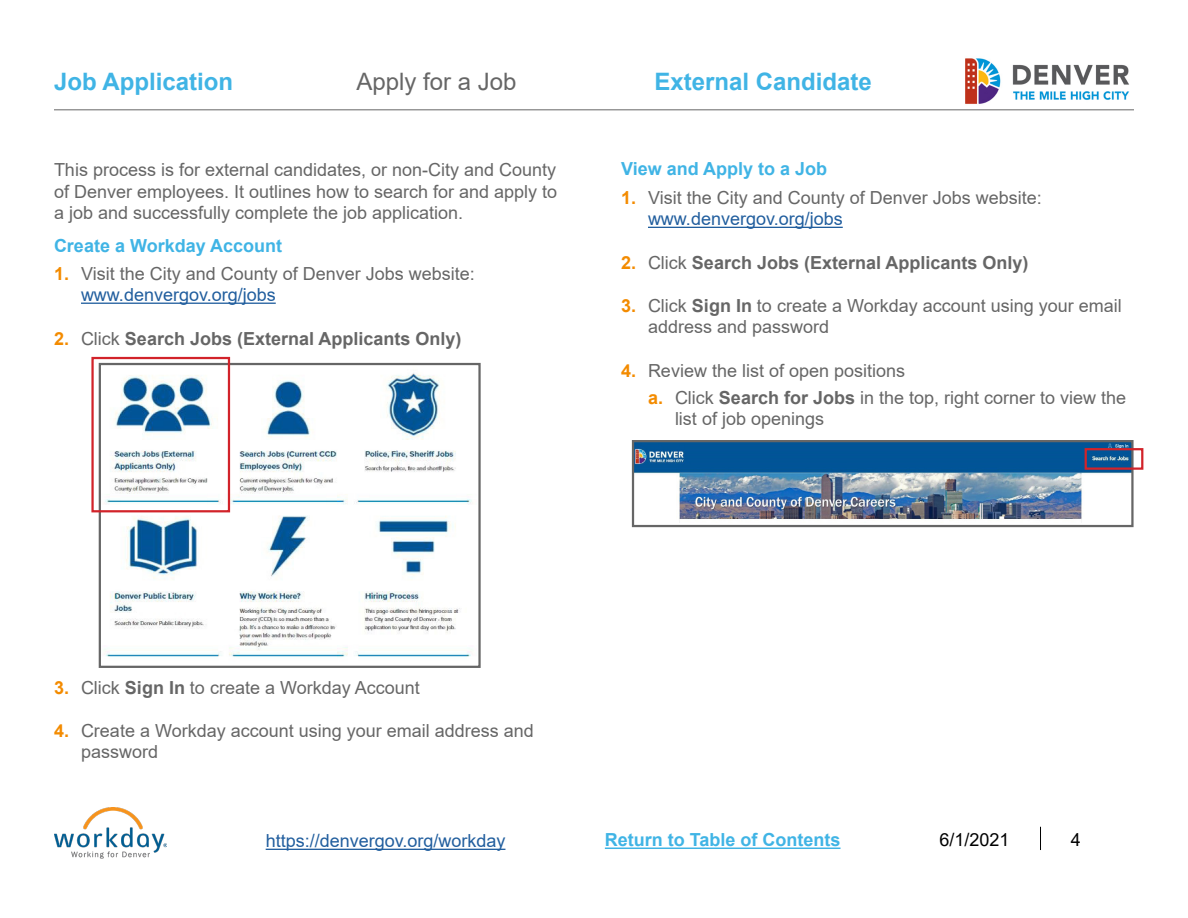
<style>
.page{position:relative;width:1188px;height:918px;background:#fff}
.page>*{position:absolute;margin:0;border:0;box-sizing:border-box;transform-origin:0 0}
.t1{font:700 24px "Arial";color:#40b4e5}
.t2{font:24px "Arial";color:#666}
.t3{font:18px/21.6px "Arial";color:#666}
.t4{font:700 18px "Arial";color:#666}
.t5{font:700 18px "Arial";color:#40b4e5}
.t6{font:18px "Arial";color:#215e9e}
.t7{font:18px "Arial";color:#000}
.s1{font-weight:700;color:#f38b00}
.s2{color:#215e9e}
.s3{color:#f38b00}
.s4{font-weight:400}
.s5{font-weight:700}
</style>
<div class="page">
<hr style="left:54px;top:109px;width:1080px;height:1px;background:#666">
<img style="left:965px;top:58px;width:165px;height:46px">
<img style="left:54px;top:807px;width:112px;height:52px">
<hr style="left:266px;top:849px;width:239px;height:1px;background:#215e9e">
<svg style="left:1040px;top:827px;width:1px;height:23px"></svg>
<hr style="left:605px;top:848px;width:236px;height:1px;background:#40b4e5">
<hr style="left:648px;top:227px;width:195px;height:1px;background:#215e9e">
<hr style="left:81px;top:303px;width:195px;height:1px;background:#215e9e">
<img style="left:102px;top:366px;width:370px;height:291px">
<div style="left:99px;top:363px;width:382px;height:305px;border:2px solid #666"></div>
<div style="left:91px;top:357px;width:139px;height:155px;border:2px solid #d2232a"></div>
<img style="left:635px;top:443px;width:496px;height:77px">
<div style="left:632px;top:440px;width:502px;height:87px;border:2px solid #666"></div>
<div style="left:1085px;top:448px;width:58px;height:22px;border:2px solid #d2232a"></div>
<h1 class="t1" style="left:54px;top:64px;width:181px">Job Application</h1>
<h1 class="t2" style="left:357px;top:65px;width:162px">Apply for a Job</h1>
<h1 class="t1" style="left:654px;top:64px;width:219px">External Candidate</h1>
<p class="t3" style="left:54px;top:159px;width:505px;text-align:justify">This process is for external candidates, or non-City and County of Denver employees. It outlines how to search for and apply to a job and successfully complete the job application.</p>
<p class="t5" style="left:621px;top:156px;width:208px">View and Apply to a Job</p>
<p class="t3" style="left:648px;top:187px;width:395px;text-indent:-27px"><span class="s1">1.</span> Visit the City and County of Denver Jobs website: <span class="s2">www.denvergov.org/jobs</span></p>
<p class="t4" style="left:621px;top:250px;width:409px"><span class="s3">2.</span> <span class="s4">Click</span> Search Jobs (External Applicants Only)</p>
<p class="t3" style="left:648px;top:295px;width:475px;text-indent:-27px"><span class="s1">3.</span> Click <span class="s5">Sign In</span> to create a Workday account using your email address and password</p>
<p class="t3" style="left:648px;top:357px;width:480px;line-height:27px;text-indent:-27px"><span class="s1">4.</span> Review the list of open positions<br><span class="s1">a.</span> Click <span class="s5">Search for Jobs</span> in the top, right corner to view the</p>
<p class="t3" style="left:675px;top:408px;width:151px">list of job openings</p>
<p class="t5" style="left:54px;top:233px;width:230px">Create a Workday Account</p>
<p class="t3" style="left:81px;top:262px;width:395px;text-indent:-27px"><span class="s1">1.</span> Visit the City and County of Denver Jobs website: <span class="s2">www.denvergov.org/jobs</span></p>
<p class="t4" style="left:54px;top:326px;width:409px"><span class="s3">2.</span> <span class="s4">Click</span> Search Jobs (External Applicants Only)</p>
<p class="t3" style="left:54px;top:676px;width:367px"><span class="s1">3.</span> Click <span class="s5">Sign In</span> to create a Workday Account</p>
<p class="t3" style="left:81px;top:720px;width:454px;text-indent:-27px"><span class="s1">4.</span> Create a Workday account using your email address and password</p>
<p class="t6" style="left:266px;top:829px;width:241px">https://denvergov.org/workday</p>
<p class="t5" style="left:605px;top:827px;width:237px">Return to Table of Contents</p>
<p class="t7" style="left:940px;top:827px;width:72px">6/1/2021</p>
<p class="t7" style="left:1071px;top:827px;width:12px">4</p>
</div>
